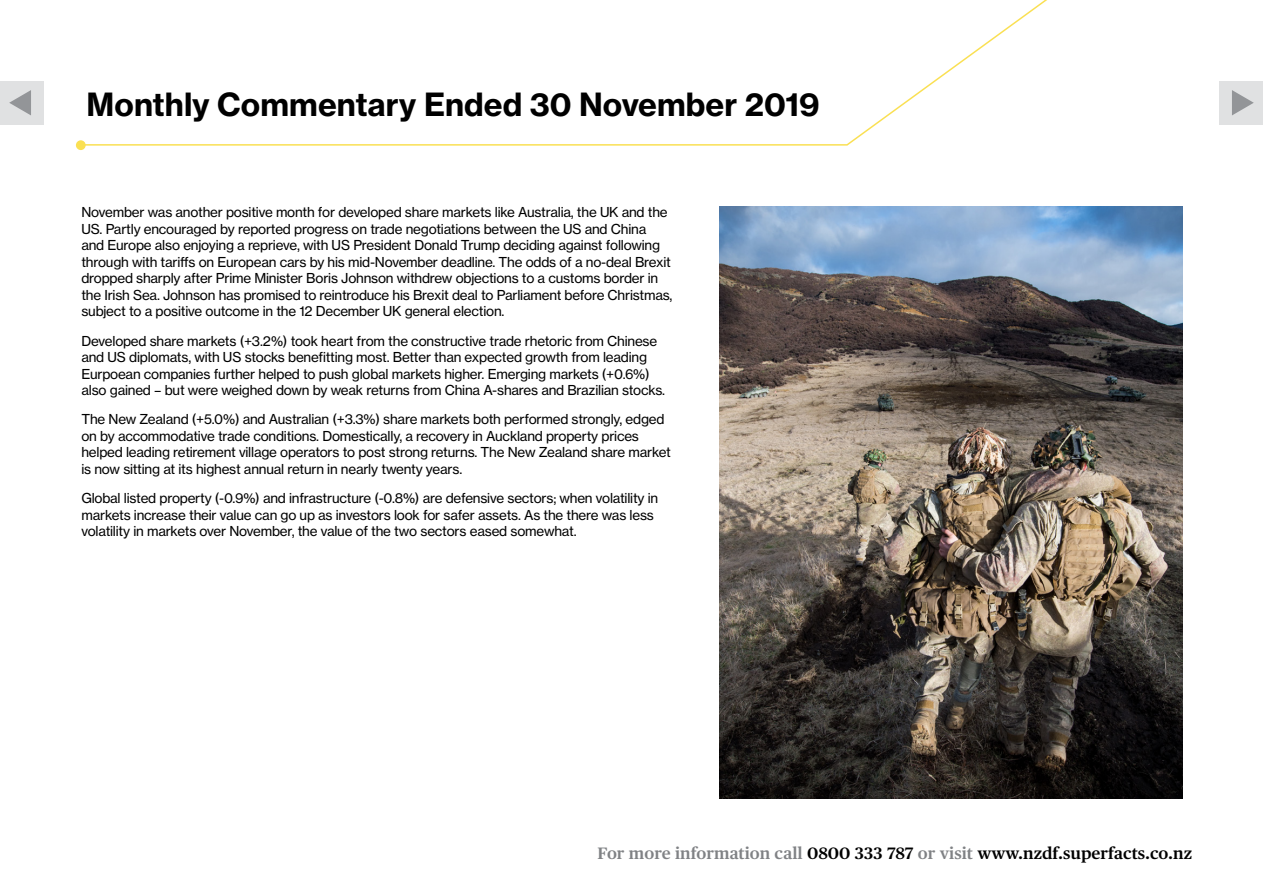
<style>
.page{position:relative;width:1263px;height:893px;background:#fff}
.page>*{position:absolute;margin:0;border:0;box-sizing:border-box;transform-origin:0 0}
.t1{font:700 31.5px "Haas Grot Text 75";color:#000}
.t2{font:600 16.5px "Publico Text";color:#000}
.t3{font:13.5px/16.5px "Haas Grot Text 55 Roman";letter-spacing:-.015em;color:#000}
.s1{color:#808285}
</style>
<div class="page">
<div style="left:0;top:81px;width:43px;height:43px;background:#e0e1e2"></div>
<svg style="left:9px;top:90px;width:22px;height:25px"></svg>
<svg style="left:86px;top:0;width:1177px;height:146px"></svg>
<div style="left:76px;top:140px;width:10px;height:10px;background:#fae053;border-radius:50%"></div>
<img style="left:720px;top:206px;width:462px;height:592px">
<h1 class="t1" style="left:87px;top:85px;width:734px">Monthly Commentary Ended 30 November 2019</h1>
<p class="t3" style="left:81px;top:204px;width:593px">November was another positive month for developed share markets like Australia, the UK and the US. Partly encouraged by reported progress on trade negotiations between the US and China and Europe also enjoying a reprieve, with US President Donald Trump deciding against following through with tariffs on European cars by his mid-November deadline. The odds of a no-deal Brexit dropped sharply after Prime Minister Boris Johnson withdrew objections to a customs border in the Irish Sea. Johnson has promised to reintroduce his Brexit deal to Parliament before Christmas, subject to a positive outcome in the 12 December UK general election.</p>
<p class="t3" style="left:81px;top:332px;width:585px">Developed share markets (+3.2%) took heart from the constructive trade rhetoric from Chinese and US diplomats, with US stocks benefitting most. Better than expected growth from leading Eurpoean companies further helped to push global markets higher. Emerging markets (+0.6%) also gained – but were weighed down by weak returns from China A-shares and Brazilian stocks.</p>
<p class="t3" style="left:81px;top:411px;width:591px">The New Zealand (+5.0%) and Australian (+3.3%) share markets both performed strongly, edged on by accommodative trade conditions. Domestically, a recovery in Auckland property prices helped leading retirement village operators to post strong returns. The New Zealand share market is now sitting at its highest annual return in nearly twenty years.</p>
<p class="t3" style="left:81px;top:490px;width:578px">Global listed property (-0.9%) and infrastructure (-0.8%) are defensive sectors; when volatility in markets increase their value can go up as investors look for safer assets. As the there was less volatility in markets over November, the value of the two sectors eased somewhat.</p>
<p class="t2" style="left:597px;top:844px;width:596px"><span class="s1">For more information call</span> 0800 333 787 <span class="s1">or visit</span> www.nzdf.superfacts.co.nz</p>
</div>
